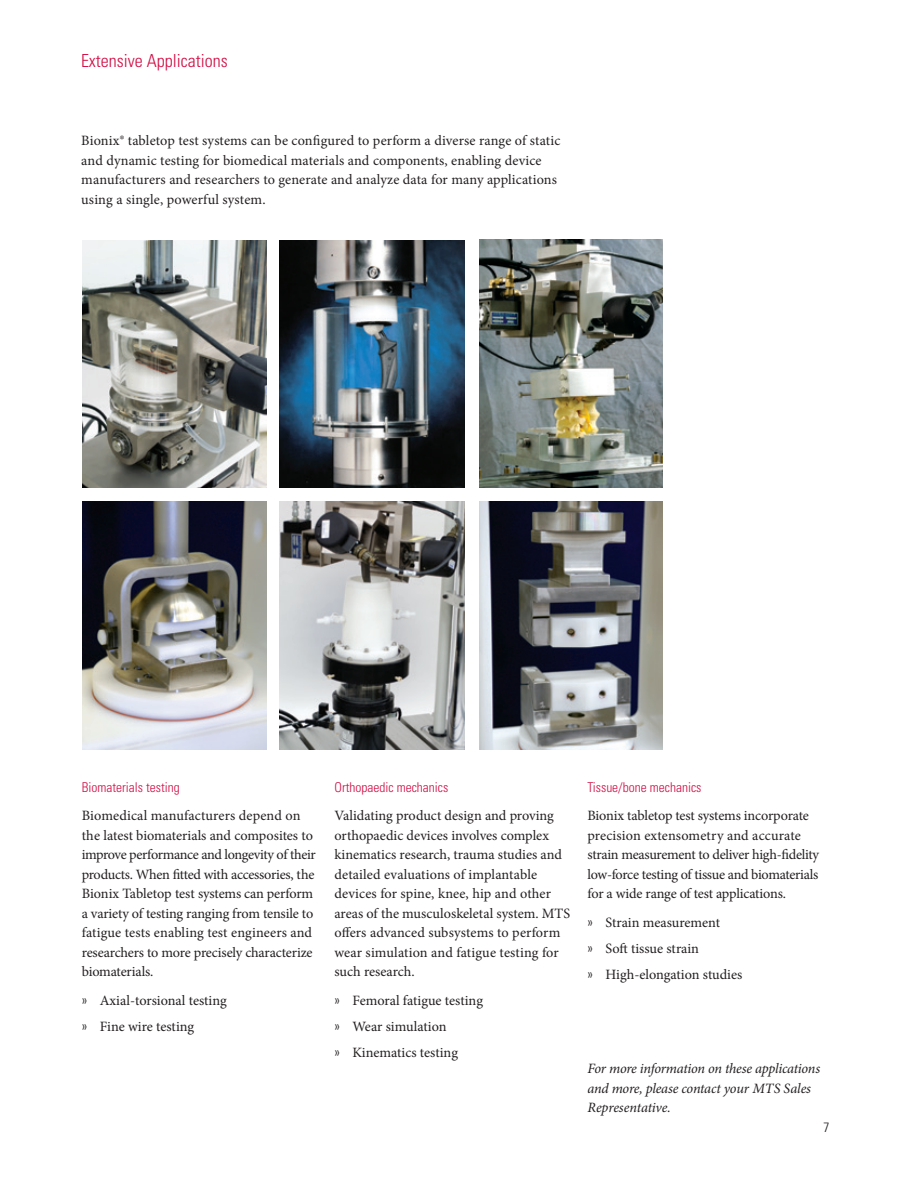
<style>
.page{position:relative;width:918px;height:1188px;background:#fff}
.page>*{position:absolute;margin:0;border:0;box-sizing:border-box;transform-origin:0 0}
.t1{font:300 condensed 18px "Univers LT Std";color:#d20d44}
.t2{font:14.25px/19.5px "Minion Pro";color:#231f20}
.t3{font:italic 14.25px/19.5px "Minion Pro";letter-spacing:-.015em;color:#231f20}
.t4{font:300 condensed 13.5px "Univers LT Std";color:#d20d44}
.t5{font:300 condensed 13.5px "Univers LT Std";color:#231f20}
.s1{font-family:"Univers LT Std";font-weight:300;font-stretch:condensed}
</style>
<div class="page">
<img style="left:83px;top:501px;width:183px;height:249px">
<img style="left:479px;top:501px;width:183px;height:248px">
<img style="left:280px;top:501px;width:185px;height:249px">
<img style="left:280px;top:240px;width:184px;height:248px">
<img style="left:479px;top:240px;width:184px;height:248px">
<img style="left:83px;top:240px;width:183px;height:248px">
<p class="t1" style="left:81px;top:50px;width:148px">Extensive Applications</p>
<p class="t2" style="left:81px;top:131px;width:481px">Bionix® tabletop test systems can be configured to perform a diverse range of static and dynamic testing for biomedical materials and components, enabling device manufacturers and researchers to generate and analyze data for many applications using a single, powerful system.</p>
<p class="t4" style="left:82px;top:779px;width:100px">Biomaterials testing</p>
<p class="t2" style="left:82px;top:806px;width:236px">Biomedical manufacturers depend on the latest biomaterials and composites to improve performance and longevity of their products. When fitted with accessories, the Bionix Tabletop test systems can perform a variety of testing ranging from tensile to fatigue tests enabling test engineers and researchers to more precisely characterize biomaterials.</p>
<p class="t2" style="left:82px;top:987px;width:147px;line-height:26.2px"><span class="s1">»</span> Axial-torsional testing <span class="s1">»</span> Fine wire testing</p>
<p class="t4" style="left:334px;top:779px;width:115px">Orthopaedic mechanics</p>
<p class="t2" style="left:334px;top:806px;width:237px">Validating product design and proving orthopaedic devices involves complex kinematics research, trauma studies and detailed evaluations of implantable devices for spine, knee, hip and other areas of the musculoskeletal system. MTS offers advanced subsystems to perform wear simulation and fatigue testing for such research.</p>
<p class="t2" style="left:334px;top:987px;width:150px;line-height:26.2px"><span class="s1">»</span> Femoral fatigue testing <span class="s1">»</span> Wear simulation<br><span class="s1">»</span> Kinematics testing</p>
<p class="t4" style="left:588px;top:779px;width:116px">Tissue/bone mechanics</p>
<p class="t2" style="left:588px;top:806px;width:233px">Bionix tabletop test systems incorporate precision extensometry and accurate strain measurement to deliver high-fidelity low-force testing of tissue and biomaterials for a wide range of test applications.</p>
<p class="t2" style="left:588px;top:909px;width:156px;line-height:26.2px"><span class="s1">»</span> Strain measurement<br><span class="s1">»</span> Soft tissue strain<br><span class="s1">»</span> High-elongation studies</p>
<p class="t3" style="left:588px;top:1059px;width:234px">For more information on these applications and more, please contact your MTS Sales<br>Representative.</p>
<p class="t5" style="left:824px;top:1119px;width:7px">7</p>
</div>
